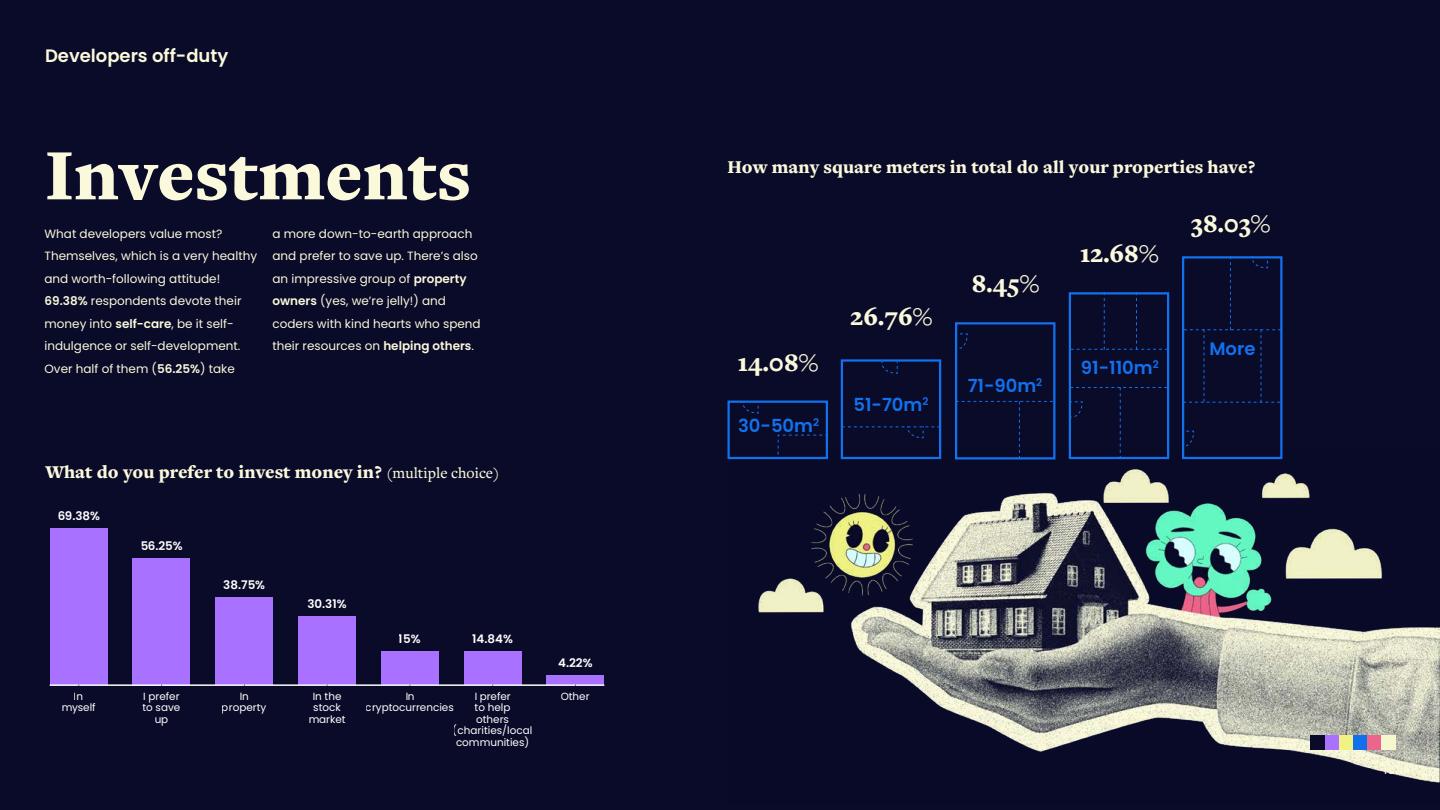
<style>
.page{position:relative;width:1440px;height:810px;background:#0a0a29}
.page>*{position:absolute;margin:0;border:0;box-sizing:border-box;transform-origin:0 0}
.t1{font:900 75px "Freight Text Pro";color:#faf9db}
.t2{font:900 26.25px "Freight Text Pro";color:#faf9db}
.t3{font:900 18.75px "Freight Text Pro";color:#faf9db}
.t4{font:600 18px "Poppins";color:#1271ed}
.t5{font:600 18px "Poppins";color:#faf9db}
.t6{font:12px/22.5px "Poppins";color:#faf9db}
.t7{font:600 11.85px "Poppins";color:#fff}
.t8{font:10.43px/11.4px "Poppins";color:#fff;text-align:center}
.s1{font-weight:600}
.s2{font-weight:500;font-size:15.75px}
</style>
<div class="page">
<img style="left:728px;top:450px;width:712px;height:333px">
<div style="left:1381px;top:735px;width:14px;height:15px;background:#f7f7cf"></div>
<div style="left:1367px;top:735px;width:14px;height:14px;background:#ec658a"></div>
<div style="left:1353px;top:735px;width:14px;height:14px;background:#1270ed"></div>
<div style="left:1338px;top:735px;width:15px;height:14px;background:#f0f283"></div>
<div style="left:1324px;top:735px;width:14px;height:14px;background:#a871ff"></div>
<div style="left:1310px;top:735px;width:15px;height:14px;background:#0a0a29"></div>
<div style="left:50px;top:528px;width:58px;height:157px;background:#a871ff"></div>
<div style="left:132px;top:558px;width:58px;height:127px;background:#a871ff"></div>
<div style="left:215px;top:598px;width:58px;height:87px;background:#a871ff"></div>
<div style="left:298px;top:617px;width:58px;height:68px;background:#a871ff"></div>
<div style="left:381px;top:651px;width:58px;height:34px;background:#a871ff"></div>
<div style="left:464px;top:652px;width:58px;height:33px;background:#a871ff"></div>
<div style="left:546px;top:676px;width:58px;height:9px;background:#a871ff"></div>
<hr style="left:50px;top:684px;width:554px;height:2px;background:#fff">
<div style="left:728px;top:401px;width:100px;height:58px;border:2px solid #1271ed"></div>
<div style="left:841px;top:359px;width:100px;height:100px;border:2px solid #1271ed"></div>
<div style="left:955px;top:322px;width:100px;height:137px;border:2px solid #1271ed"></div>
<div style="left:1069px;top:292px;width:100px;height:167px;border:2px solid #1271ed"></div>
<div style="left:1182px;top:256px;width:100px;height:203px;border:2px solid #1271ed"></div>
<svg style="left:881px;top:361px;width:17px;height:13px"></svg>
<svg style="left:955px;top:333px;width:13px;height:17px"></svg>
<svg style="left:1182px;top:430px;width:12px;height:17px"></svg>
<svg style="left:742px;top:401px;width:17px;height:13px"></svg>
<svg style="left:777px;top:434px;width:51px;height:26px"></svg>
<svg style="left:842px;top:425px;width:98px;height:13px"></svg>
<svg style="left:956px;top:401px;width:97px;height:58px"></svg>
<svg style="left:1071px;top:292px;width:97px;height:58px"></svg>
<svg style="left:1183px;top:256px;width:98px;height:147px"></svg>
<svg style="left:1070px;top:387px;width:97px;height:72px"></svg>
<h3 class="t5" style="left:45px;top:46px;width:185px">Developers off-duty</h3>
<h1 class="t1" style="left:45px;top:125px;width:428px">Investments</h1>
<p class="t6" style="left:45px;top:222px;width:214px">What developers value most?<br>Themselves, which is a very healthy and worth-following attitude!<br><span class="s1">69.38%</span> respondents devote their money into <span class="s1">self-care</span>, be it self&shy;indulgence or self-development.<br>Over half of them (<span class="s1">56.25%</span>) take</p>
<p class="t6" style="left:272px;top:222px;width:210px">a more down-to-earth approach and prefer to save up. There’s also an impressive group of <span class="s1">property owners</span> (yes, we’re jelly!) and coders with kind hearts who spend their resources on <span class="s1">helping others</span>.</p>
<h3 class="t3" style="left:46px;top:459px;width:455px">What do you prefer to invest money in? <span class="s2">(multiple choice)</span></h3>
<p class="t7" style="left:57px;top:509px;width:44px">69.38%</p>
<p class="t7" style="left:140px;top:539px;width:44px">56.25%</p>
<p class="t7" style="left:223px;top:578px;width:43px">38.75%</p>
<p class="t7" style="left:307px;top:597px;width:41px">30.31%</p>
<p class="t7" style="left:399px;top:632px;width:23px">15%</p>
<p class="t7" style="left:472px;top:632px;width:42px">14.84%</p>
<p class="t7" style="left:558px;top:656px;width:36px">4.22%</p>
<p class="t8" style="left:61px;top:691px;width:36px">In myself</p>
<p class="t8" style="left:142px;top:691px;width:39px">I prefer to save up</p>
<p class="t8" style="left:222px;top:691px;width:46px">In property</p>
<p class="t8" style="left:308px;top:691px;width:39px">In the stock market</p>
<p class="t8" style="left:366px;top:691px;width:90px">In cryptocurrencies</p>
<p class="t8" style="left:453px;top:691px;width:81px">I prefer<br>to help<br>others (charities/local communities)</p>
<p class="t8" style="left:561px;top:691px;width:30px">Other</p>
<h3 class="t3" style="left:727px;top:155px;width:529px">How many square meters in total do all your properties have?</h3>
<h2 class="t2" style="left:738px;top:345px;width:82px">14.08%</h2>
<h3 class="t4" style="left:738px;top:416px;width:83px">30-50m<sup>2</sup></h3>
<h2 class="t2" style="left:850px;top:299px;width:84px">26.76%</h2>
<h3 class="t4" style="left:854px;top:394px;width:76px">51-70m<sup>2</sup></h3>
<h2 class="t2" style="left:972px;top:266px;width:69px">8.45%</h2>
<h3 class="t4" style="left:968px;top:376px;width:76px">71-90m<sup>2</sup></h3>
<h2 class="t2" style="left:1080px;top:236px;width:80px">12.68%</h2>
<h3 class="t4" style="left:1081px;top:357px;width:79px">91-110m<sup>2</sup></h3>
<h2 class="t2" style="left:1191px;top:206px;width:81px">38.03%</h2>
<h3 class="t4" style="left:1209px;top:338px;width:48px">More</h3>
<p class="t6" style="left:1384px;top:759px;width:13px">15</p>
</div>
